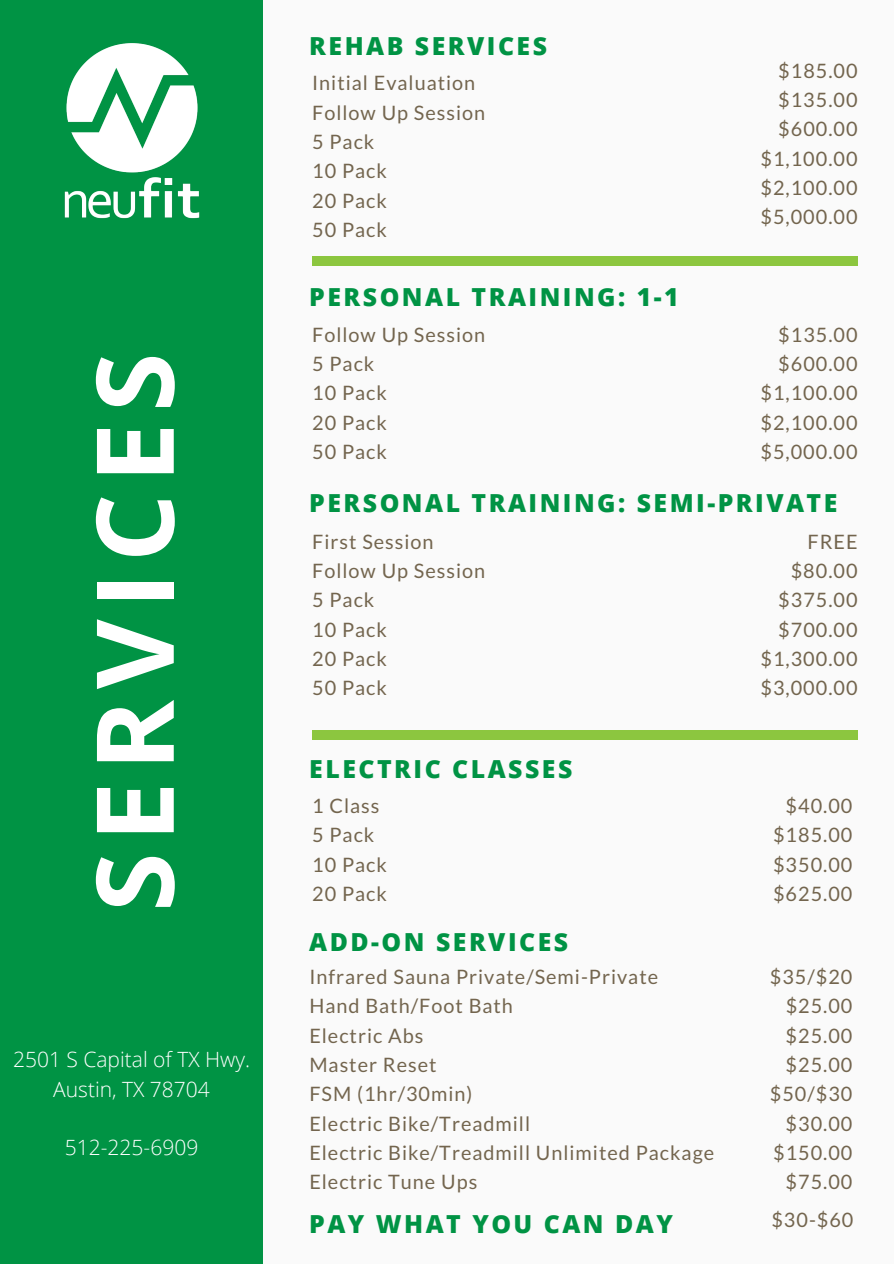
<style>
.page{position:relative;width:894px;height:1264px;background:#fff}
.page>*{position:absolute;margin:0;border:0;box-sizing:border-box;transform-origin:0 0}
.t1{font:700 107.55px "Open Sans";letter-spacing:.1em;color:#fff}
.t2{font:800 24.9px "Open Sans";letter-spacing:.1em;color:#009344}
.t3{font:300 21px "Open Sans";color:#fff}
.t4{font:19.8px "Lato";letter-spacing:.05em;color:#73654e}
</style>
<div class="page">
<div style="left:0;top:0;width:893px;height:1263px;background:#009344"></div>
<div style="left:263px;top:0;width:630px;height:1263px;background:#fafafa"></div>
<div style="left:312px;top:256px;width:545px;height:9px;background:#8cc63f"></div>
<div style="left:312px;top:730px;width:545px;height:9px;background:#8cc63f"></div>
<img style="left:64px;top:43px;width:136px;height:176px">
<p class="t1" style="left:59px;top:911px;width:560px;rotate:-90deg">SERVICES</p>
<p class="t3" style="left:13px;top:1044px;width:238px">2501 S Capital of TX Hwy.</p>
<p class="t3" style="left:53px;top:1074px;width:158px">Austin, TX 78704</p>
<p class="t3" style="left:65px;top:1132px;width:135px">512-225-6909</p>
<p class="t2" style="left:309px;top:28px;width:239px">REHAB SERVICES</p>
<p class="t4" style="left:312px;top:71px;width:165px">Initial Evaluation</p>
<p class="t4" style="left:312px;top:100px;width:174px">Follow Up Session</p>
<p class="t4" style="left:312px;top:129px;width:64px">5 Pack</p>
<p class="t4" style="left:312px;top:159px;width:76px">10 Pack</p>
<p class="t4" style="left:312px;top:188px;width:76px">20 Pack</p>
<p class="t4" style="left:312px;top:217px;width:76px">50 Pack</p>
<p class="t4" style="left:778px;top:58px;width:81px">$185.00</p>
<p class="t4" style="left:778px;top:87px;width:81px">$135.00</p>
<p class="t4" style="left:778px;top:117px;width:81px">$600.00</p>
<p class="t4" style="left:760px;top:146px;width:98px">$1,100.00</p>
<p class="t4" style="left:760px;top:175px;width:98px">$2,100.00</p>
<p class="t4" style="left:760px;top:205px;width:98px">$5,000.00</p>
<p class="t2" style="left:309px;top:279px;width:371px">PERSONAL TRAINING: 1-1</p>
<p class="t4" style="left:312px;top:322px;width:174px">Follow Up Session</p>
<p class="t4" style="left:312px;top:351px;width:64px">5 Pack</p>
<p class="t4" style="left:312px;top:381px;width:76px">10 Pack</p>
<p class="t4" style="left:312px;top:410px;width:76px">20 Pack</p>
<p class="t4" style="left:312px;top:439px;width:76px">50 Pack</p>
<p class="t4" style="left:778px;top:322px;width:81px">$135.00</p>
<p class="t4" style="left:778px;top:351px;width:81px">$600.00</p>
<p class="t4" style="left:760px;top:381px;width:98px">$1,100.00</p>
<p class="t4" style="left:760px;top:410px;width:98px">$2,100.00</p>
<p class="t4" style="left:760px;top:439px;width:98px">$5,000.00</p>
<p class="t2" style="left:309px;top:485px;width:529px">PERSONAL TRAINING: SEMI-PRIVATE</p>
<p class="t4" style="left:312px;top:529px;width:123px">First Session</p>
<p class="t4" style="left:312px;top:558px;width:174px">Follow Up Session</p>
<p class="t4" style="left:312px;top:588px;width:64px">5 Pack</p>
<p class="t4" style="left:312px;top:617px;width:76px">10 Pack</p>
<p class="t4" style="left:312px;top:646px;width:76px">20 Pack</p>
<p class="t4" style="left:312px;top:675px;width:76px">50 Pack</p>
<p class="t4" style="left:807px;top:529px;width:52px">FREE</p>
<p class="t4" style="left:790px;top:558px;width:68px">$80.00</p>
<p class="t4" style="left:778px;top:588px;width:81px">$375.00</p>
<p class="t4" style="left:778px;top:617px;width:81px">$700.00</p>
<p class="t4" style="left:760px;top:646px;width:98px">$1,300.00</p>
<p class="t4" style="left:760px;top:675px;width:98px">$3,000.00</p>
<p class="t2" style="left:309px;top:751px;width:264px">ELECTRIC CLASSES</p>
<p class="t4" style="left:312px;top:793px;width:69px">1 Class</p>
<p class="t4" style="left:312px;top:822px;width:64px">5 Pack</p>
<p class="t4" style="left:312px;top:852px;width:76px">10 Pack</p>
<p class="t4" style="left:312px;top:881px;width:76px">20 Pack</p>
<p class="t2" style="left:309px;top:924px;width:260px">ADD-ON SERVICES</p>
<p class="t4" style="left:309px;top:964px;width:350px">Infrared Sauna Private/Semi-Private</p>
<p class="t4" style="left:309px;top:993px;width:205px">Hand Bath/Foot Bath</p>
<p class="t4" style="left:309px;top:1023px;width:115px">Electric Abs</p>
<p class="t4" style="left:309px;top:1052px;width:129px">Master Reset</p>
<p class="t4" style="left:309px;top:1081px;width:165px">FSM (1hr/30min)</p>
<p class="t4" style="left:309px;top:1111px;width:222px">Electric Bike/Treadmill</p>
<p class="t4" style="left:309px;top:1140px;width:406px">Electric Bike/Treadmill Unlimited Package</p>
<p class="t4" style="left:309px;top:1169px;width:169px">Electric Tune Ups</p>
<p class="t4" style="left:785px;top:793px;width:68px">$40.00</p>
<p class="t4" style="left:773px;top:822px;width:81px">$185.00</p>
<p class="t4" style="left:773px;top:852px;width:81px">$350.00</p>
<p class="t4" style="left:773px;top:881px;width:81px">$625.00</p>
<p class="t4" style="left:769px;top:964px;width:84px">$35/$20</p>
<p class="t4" style="left:785px;top:993px;width:68px">$25.00</p>
<p class="t4" style="left:785px;top:1023px;width:68px">$25.00</p>
<p class="t4" style="left:785px;top:1052px;width:68px">$25.00</p>
<p class="t4" style="left:769px;top:1081px;width:84px">$50/$30</p>
<p class="t4" style="left:785px;top:1111px;width:68px">$30.00</p>
<p class="t4" style="left:773px;top:1140px;width:81px">$150.00</p>
<p class="t4" style="left:785px;top:1169px;width:68px">$75.00</p>
<p class="t2" style="left:309px;top:1206px;width:365px">PAY WHAT YOU CAN DAY</p>
<p class="t4" style="left:771px;top:1207px;width:83px">$30-$60</p>
</div>
